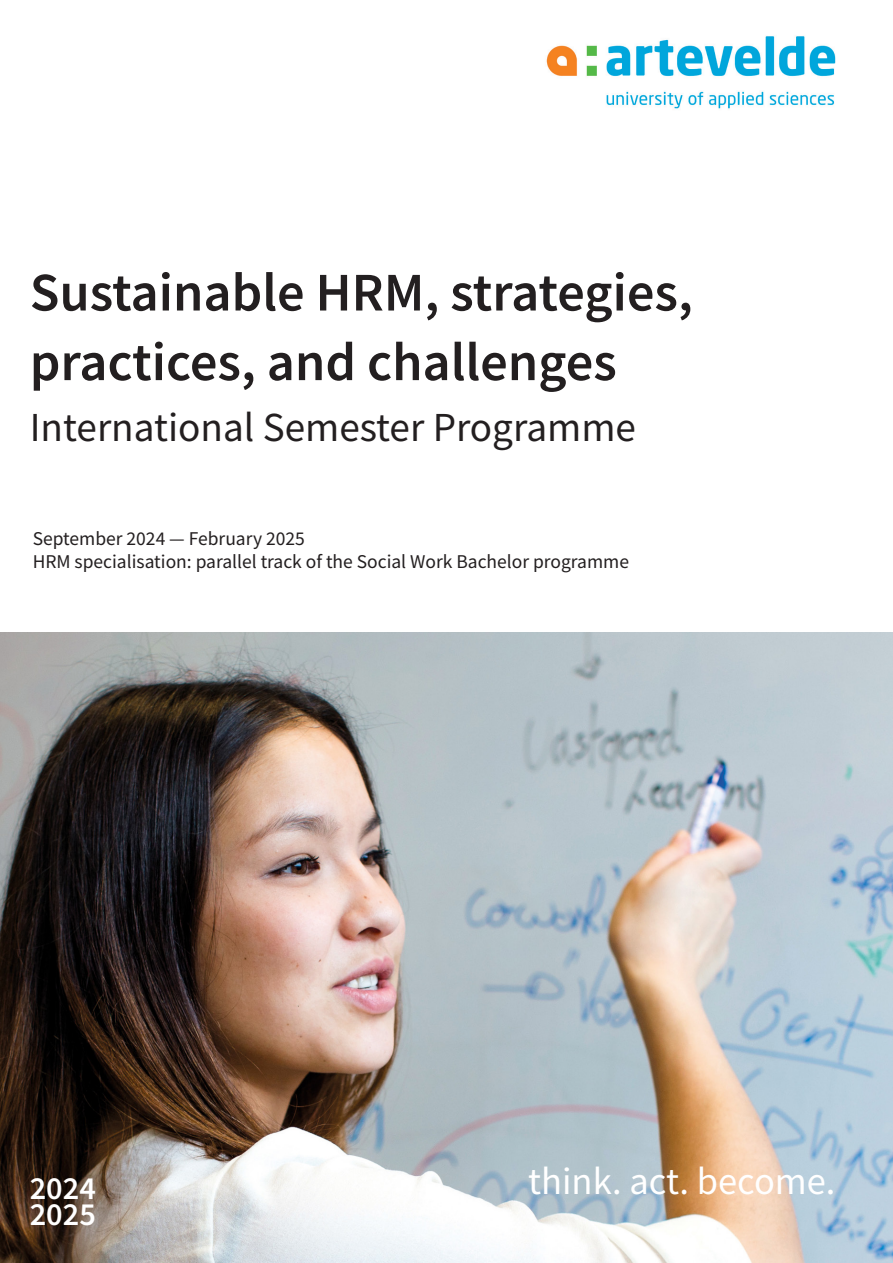
<style>
.page{position:relative;width:893px;height:1263px;background:#fff}
.page>*{position:absolute;margin:0;border:0;box-sizing:border-box;transform-origin:0 0}
.COVER_naam_opleiding{font:600 54.45px "Source Sans Pro";color:#231f20}
.COVER_naam_opleiding-2{font:41.25px "Source Sans Pro";color:#231f20}
.t1{font:38.55px "Source Sans Pro";color:#fff}
.COVER_naam_opleiding-3{font:600 32.25px "Source Sans Pro";color:#fff}
.COVER_naam_opleiding-4{font:19.5px "Source Sans Pro";color:#231f20}
</style>
<div class="page">
<img style="left:0;top:632px;width:893px;height:631px">
<img style="left:546px;top:36px;width:290px;height:73px">
<p class="COVER_naam_opleiding" style="left:30px;top:257px;width:665px">Sustainable HRM, strategies,</p>
<p class="COVER_naam_opleiding" style="left:30px;top:326px;width:588px">practices, and challenges</p>
<p class="COVER_naam_opleiding-2" style="left:30px;top:401px;width:608px">International Semester Programme</p>
<p class="COVER_naam_opleiding-4" style="left:33px;top:526px;width:274px">September 2024 — February 2025</p>
<p class="COVER_naam_opleiding-4" style="left:33px;top:550px;width:598px">HRM specialisation: parallel track of the Social Work Bachelor programme</p>
<p class="COVER_naam_opleiding-3" style="left:30px;top:1167px;width:68px"><sub>1</sub>2024</p>
<p class="t1" style="left:528px;top:1157px;width:309px">think. act. become.</p>
<p class="COVER_naam_opleiding-3" style="left:30px;top:1193px;width:68px">2025</p>
</div>
